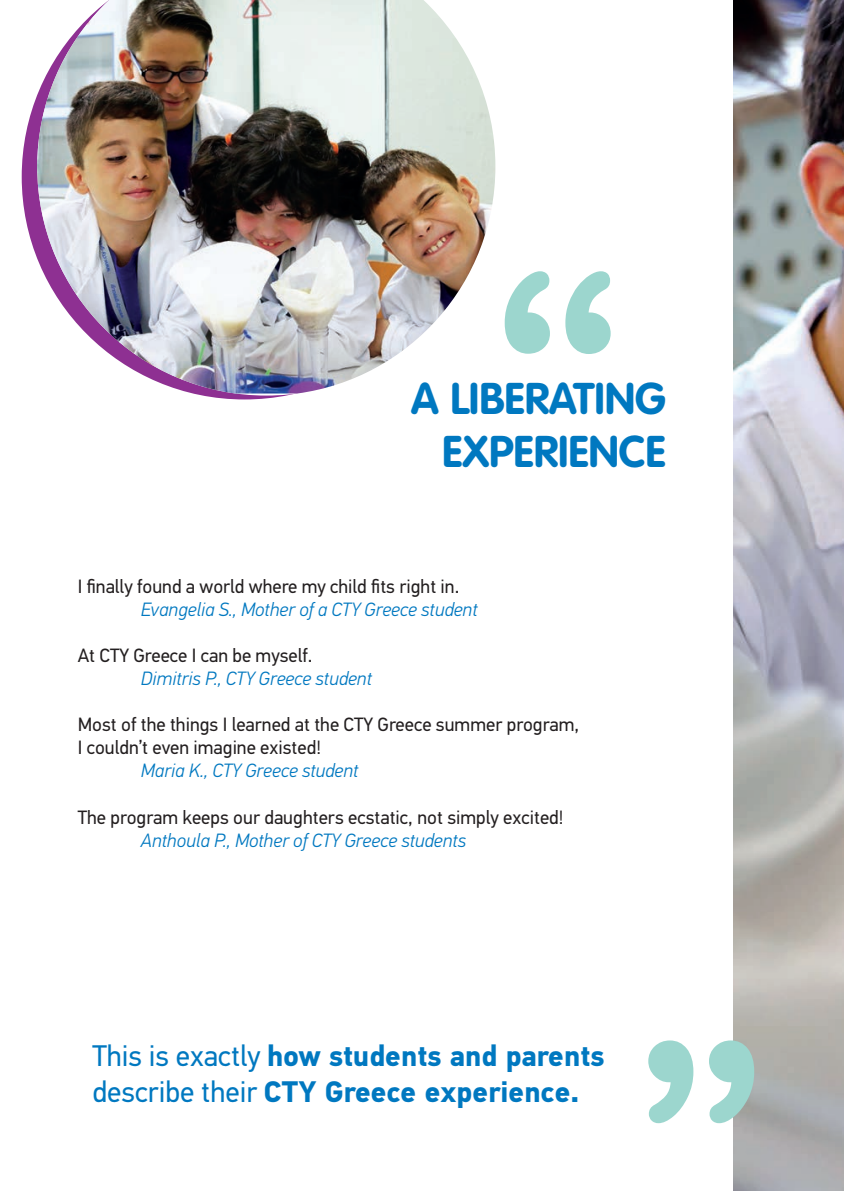
<style>
.page{position:relative;width:844px;height:1191px;background:#fff}
.page>*{position:absolute;margin:0;border:0;box-sizing:border-box;transform-origin:0 0}
.t1{font:800 43.75px/52.5px "PF Futura Neu Rounded";color:#0078c0;text-align:right}
.t2{font:700 29.75px/35.7px "PF Din Text Pro";color:#0078c0}
.t3{font:19.25px/23.1px "PF Din Text Pro";color:#231f20}
.t4{font:italic 300 19.25px "PF Din Text Pro";color:#0078c0}
.s1{font-weight:400}
</style>
<div class="page">
<svg style="left:22px;top:96px;width:267px;height:303px"></svg>
<img style="left:733px;top:0;width:110px;height:1191px">
<svg style="left:504px;top:271px;width:46px;height:83px"></svg>
<svg style="left:565px;top:271px;width:45px;height:83px"></svg>
<svg style="left:648px;top:1040px;width:45px;height:83px"></svg>
<svg style="left:709px;top:1040px;width:45px;height:83px"></svg>
<img style="left:37px;top:0;width:458px;height:393px">
<h1 class="t1" style="left:411px;top:372px;width:256px">A LIBERATING<br>EXPERIENCE</h1>
<p class="t3" style="left:78px;top:574px;width:383px">I finally found a world where my child fits right in.</p>
<p class="t4" style="left:141px;top:598px;width:338px">Evangelia S., Mother of a CTY Greece student</p>
<p class="t3" style="left:78px;top:644px;width:236px">At CTY Greece I can be myself.</p>
<p class="t4" style="left:141px;top:667px;width:232px">Dimitris P., CTY Greece student</p>
<p class="t3" style="left:78px;top:713px;width:503px">Most of the things I learned at the CTY Greece summer program,<br>I couldn’t even imagine existed!</p>
<p class="t4" style="left:141px;top:760px;width:219px">Maria K., CTY Greece student</p>
<p class="t3" style="left:78px;top:805px;width:487px">The program keeps our daughters ecstatic, not simply excited!</p>
<p class="t4" style="left:141px;top:829px;width:327px">Anthoula P., Mother of CTY Greece students</p>
<h2 class="t2" style="left:92px;top:1038px;width:513px"><span class="s1">This is exactly</span> how students and parents <span class="s1">describe their</span> CTY Greece experience.</h2>
</div>
